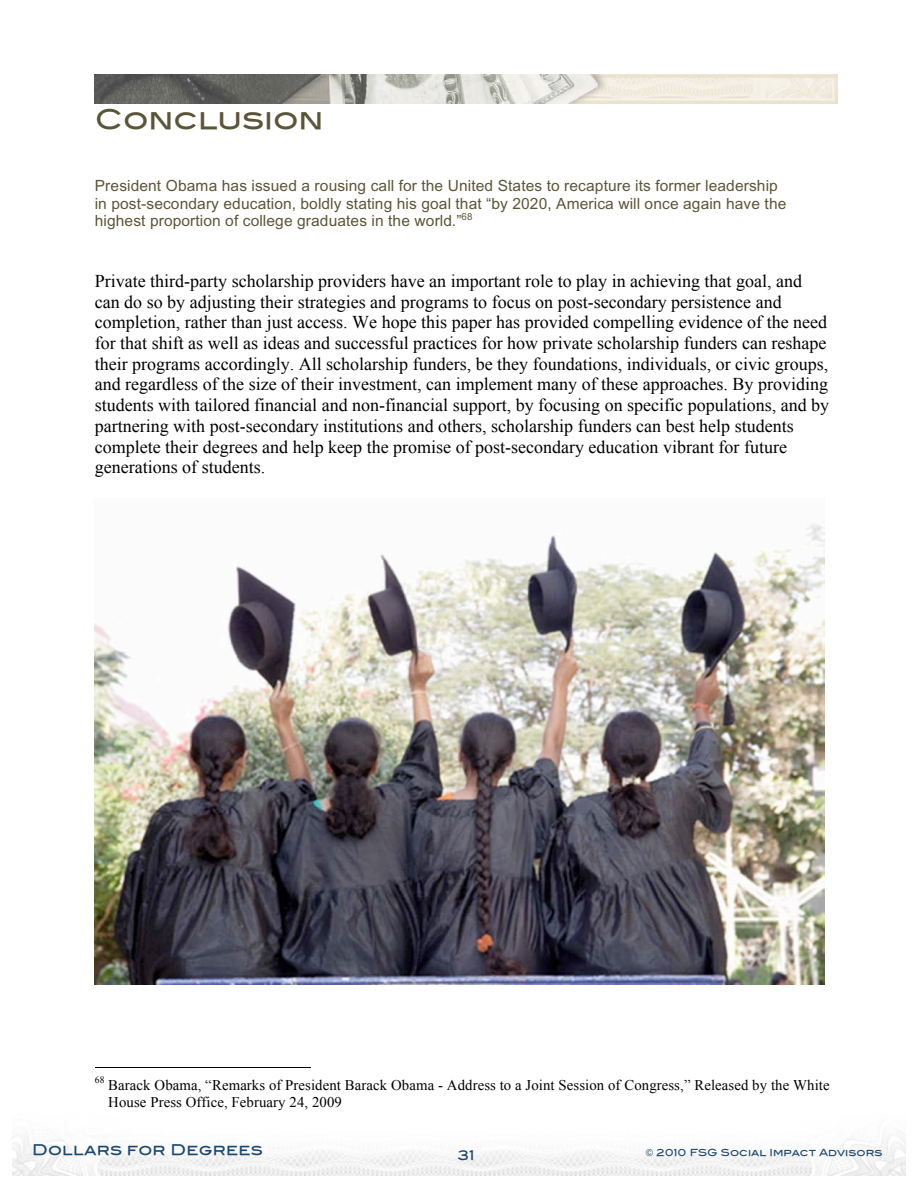
<style>
.page{position:relative;width:918px;height:1188px;background:#fff}
.page>*{position:absolute;margin:0;border:0;box-sizing:border-box;transform-origin:0 0}
.t1{font:500 27px "Blair Md ITCTT";color:#5b5537}
.t2{font:18px/20.7px "Times New Roman";color:#000}
.t3{font:15.45px/17.2px "Arial";letter-spacing:.01em;color:#5b5537}
.t4{font:14.7px/17.2px "Times New Roman";letter-spacing:.005em;color:#000}
.t5{font:500 14.7px "Blair Md ITCTT";letter-spacing:.015em;color:#1b4770}
.t6{font:500 13.35px "Blair Md ITCTT";color:#1b4770}
.t7{font:500 9.75px "Blair Md ITCTT";letter-spacing:.005em;color:#1b4770}
.t8{font:9.75px "Times New Roman";color:#000}
</style>
<div class="page">
<img style="left:13px;top:1135px;width:892px;height:40px">
<img style="left:95px;top:75px;width:742px;height:28px">
<img style="left:95px;top:523px;width:729px;height:461px">
<hr style="left:95px;top:1068px;width:216px;height:1px;background:#000">
<h1 class="t1" style="left:95px;top:103px;width:230px">Conclusion</h1>
<p class="t3" style="left:95px;top:179px;width:693px">President Obama has issued a rousing call for the United States to recapture its former leadership in post-secondary education, boldly stating his goal that “by 2020, America will once again have the highest proportion of college graduates in the world.”<sup>68</sup></p>
<p class="t2" style="left:95px;top:271px;width:736px">Private third-party scholarship providers have an important role to play in achieving that goal, and can do so by adjusting their strategies and programs to focus on post-secondary persistence and completion, rather than just access. We hope this paper has provided compelling evidence of the need for that shift as well as ideas and successful practices for how private scholarship funders can reshape their programs accordingly. All scholarship funders, be they foundations, individuals, or civic groups, and regardless of the size of their investment, can implement many of these approaches. By providing students with tailored financial and non-financial support, by focusing on specific populations, and by partnering with post-secondary institutions and others, scholarship funders can best help students complete their degrees and help keep the promise of post-secondary education vibrant for future generations of students.</p>
<p class="t8" style="left:95px;top:1075px;width:11px">68</p>
<p class="t4" style="left:108px;top:1077px;width:723px">Barack Obama, “Remarks of President Barack Obama - Address to a Joint Session of Congress,” Released by the White<br>House Press Office, February 24, 2009</p>
<p class="t5" style="left:32px;top:1141px;width:232px">Dollars for Degrees</p>
<p class="t7" style="left:646px;top:1147px;width:238px">© 2010 FSG Social Impact Advisors</p>
<p class="t6" style="left:458px;top:1148px;width:18px">31</p>
</div>
